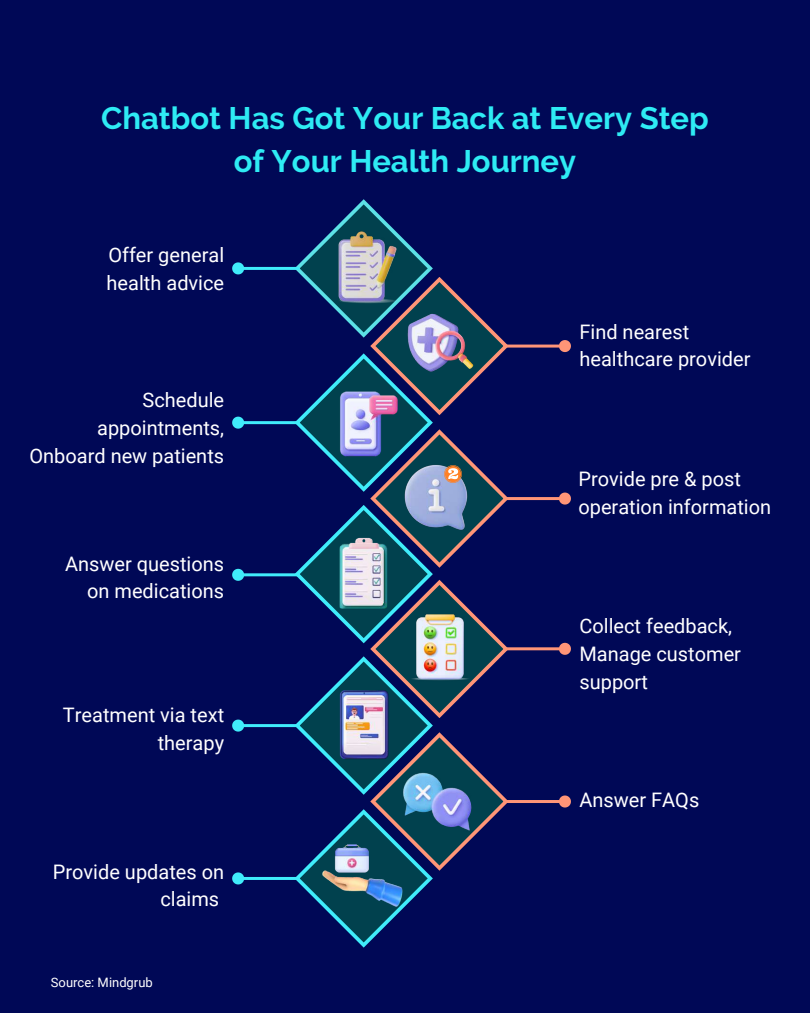
<style>
.page{position:relative;width:810px;height:1013px;background:#fff}
.page>*{position:absolute;margin:0;border:0;box-sizing:border-box;transform-origin:0 0}
.t1{font:700 31px/42.8px "Raleway";color:#2eebf4;text-align:center}
.t2{font:20px/27.8px "Roboto";color:#fff}
.t3{font:13px "Roboto";color:#fff}
</style>
<div class="page">
<div style="left:0;top:0;width:810px;height:1012px;background:#000856"></div>
<hr style="left:243px;top:267px;width:57px;height:3px;background:#40ecfa">
<svg style="left:232px;top:262px;width:14px;height:13px"></svg>
<hr style="left:243px;top:421px;width:57px;height:3px;background:#40ecfa">
<svg style="left:232px;top:416px;width:14px;height:13px"></svg>
<hr style="left:243px;top:573px;width:57px;height:3px;background:#40ecfa">
<svg style="left:232px;top:568px;width:14px;height:13px"></svg>
<hr style="left:243px;top:724px;width:57px;height:3px;background:#40ecfa">
<svg style="left:232px;top:719px;width:14px;height:13px"></svg>
<hr style="left:243px;top:877px;width:57px;height:3px;background:#40ecfa">
<svg style="left:232px;top:872px;width:12px;height:13px"></svg>
<hr style="left:503px;top:344px;width:57px;height:3px;background:#ff9577">
<svg style="left:557px;top:340px;width:14px;height:13px"></svg>
<hr style="left:503px;top:497px;width:57px;height:3px;background:#ff9577">
<svg style="left:557px;top:492px;width:14px;height:13px"></svg>
<hr style="left:503px;top:647px;width:57px;height:3px;background:#ff9577">
<svg style="left:557px;top:642px;width:14px;height:13px"></svg>
<hr style="left:503px;top:800px;width:57px;height:3px;background:#ff9577">
<svg style="left:559px;top:795px;width:12px;height:13px"></svg>
<svg style="left:295px;top:199px;width:214px;height:748px"></svg>
<img style="left:402px;top:771px;width:72px;height:60px">
<h1 class="t1" style="left:101px;top:97px;width:609px">Chatbot Has Got Your Back at Every Step of Your Health Journey</h1>
<p class="t2" style="left:107px;top:242px;width:119px">Offer general health advice</p>
<p class="t2" style="left:29px;top:386px;width:196px;text-align:right">Schedule appointments,<br>Onboard new patients</p>
<p class="t2" style="left:65px;top:550px;width:161px;text-align:right">Answer questions on medications</p>
<p class="t2" style="left:63px;top:701px;width:163px;text-align:right">Treatment via text therapy</p>
<p class="t2" style="left:53px;top:858px;width:173px;text-align:right">Provide updates on claims</p>
<p class="t3" style="left:51px;top:974px;width:103px">Source: Mindgrub</p>
<p class="t2" style="left:579px;top:318px;width:173px">Find nearest healthcare provider</p>
<p class="t2" style="left:578px;top:465px;width:194px">Provide pre &amp; post operation information</p>
<p class="t2" style="left:579px;top:612px;width:163px">Collect feedback,<br>Manage customer support</p>
<p class="t2" style="left:579px;top:786px;width:121px">Answer FAQs</p>
</div>
